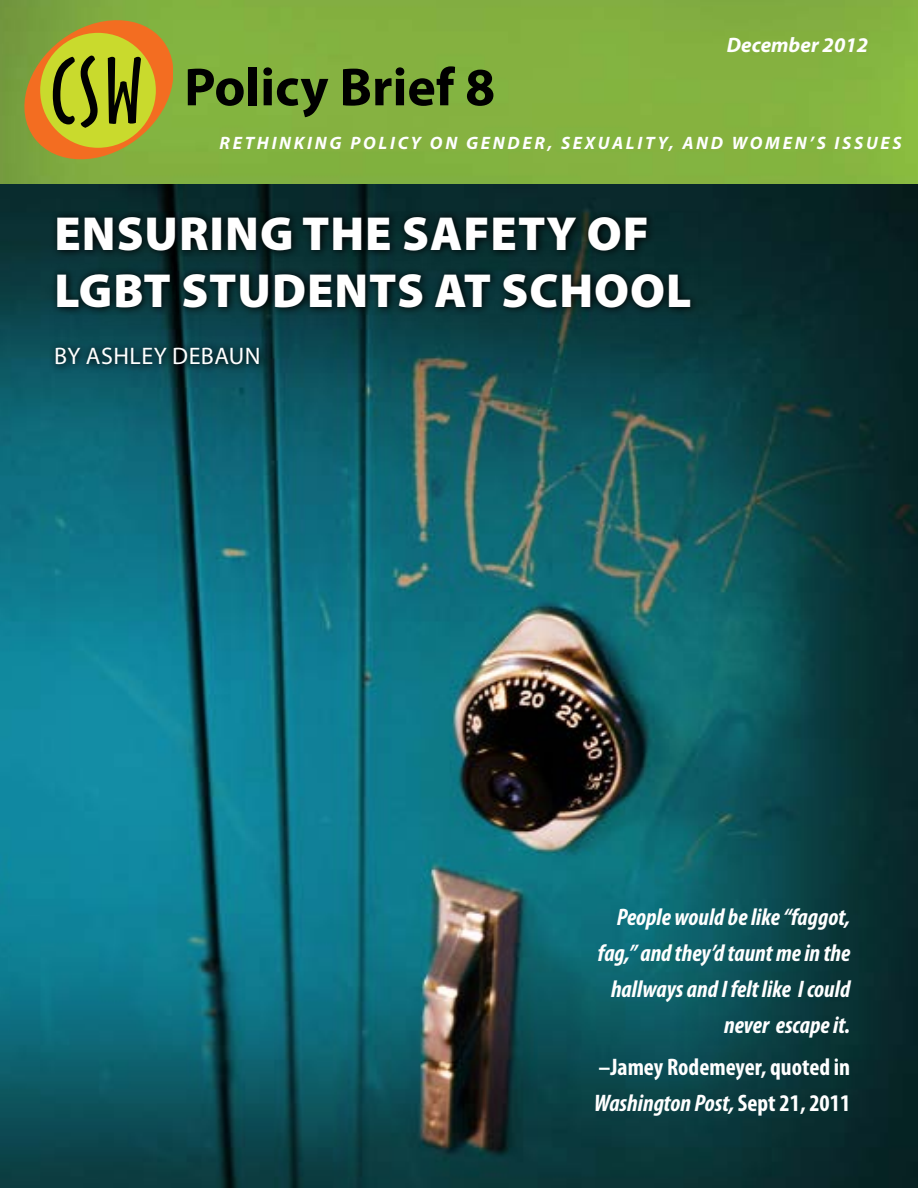
<style>
.page{position:relative;width:918px;height:1188px;background:#fff}
.page>*{position:absolute;margin:0;border:0;box-sizing:border-box;transform-origin:0 0}
.t1{font:700 54px "Myriad Pro";color:#000}
.t2{font:900 48px/57px "Myriad Pro";letter-spacing:.02em;color:#fff}
.t3{font:italic 700 condensed 24px/36px "Myriad Pro";color:#fff;text-align:right}
.t4{font:700 condensed 24px/36px "Myriad Pro";color:#fff}
.t5{font:24px "Myriad Pro";letter-spacing:.02em;color:#fff}
.t6{font:italic 700 21px "Myriad Pro";color:#fff}
.t7{font:italic 700 18px "Myriad Pro";letter-spacing:.15em;color:#fff}
.s1{font-style:italic}
</style>
<div class="page">
<img style="left:0;top:0;width:918px;height:1188px">
<svg style="left:49px;top:211px;width:651px;height:162px;background:#082d31"></svg>
<svg style="left:24px;top:20px;width:148px;height:139px;background:#ab9a29"></svg>
<h1 class="t1" style="left:184px;top:52px;width:312px">Policy Brief 8</h1>
<p class="t6" style="left:727px;top:32px;width:143px">December 2012</p>
<p class="t7" style="left:220px;top:131px;width:684px">RETHINKING POLICY ON GENDER, SEXUALITY, AND WOMEN’S ISSUES</p>
<h2 class="t2" style="left:54px;top:204px;width:634px">ENSURING THE SAFETY OF<br>LGBT STUDENTS AT SCHOOL</h2>
<p class="t5" style="left:54px;top:341px;width:208px">BY ASHLEY DEBAUN</p>
<p class="t3" style="left:598px;top:898px;width:254px">People would be like “faggot, fag,” and they’d taunt me in the hallways and I felt like I could never escape it.</p>
<p class="t4" style="left:594px;top:1048px;width:258px">–Jamey Rodemeyer, quoted in<br><span class="s1">Washington Post,</span> Sept 21, 2011</p>
</div>
